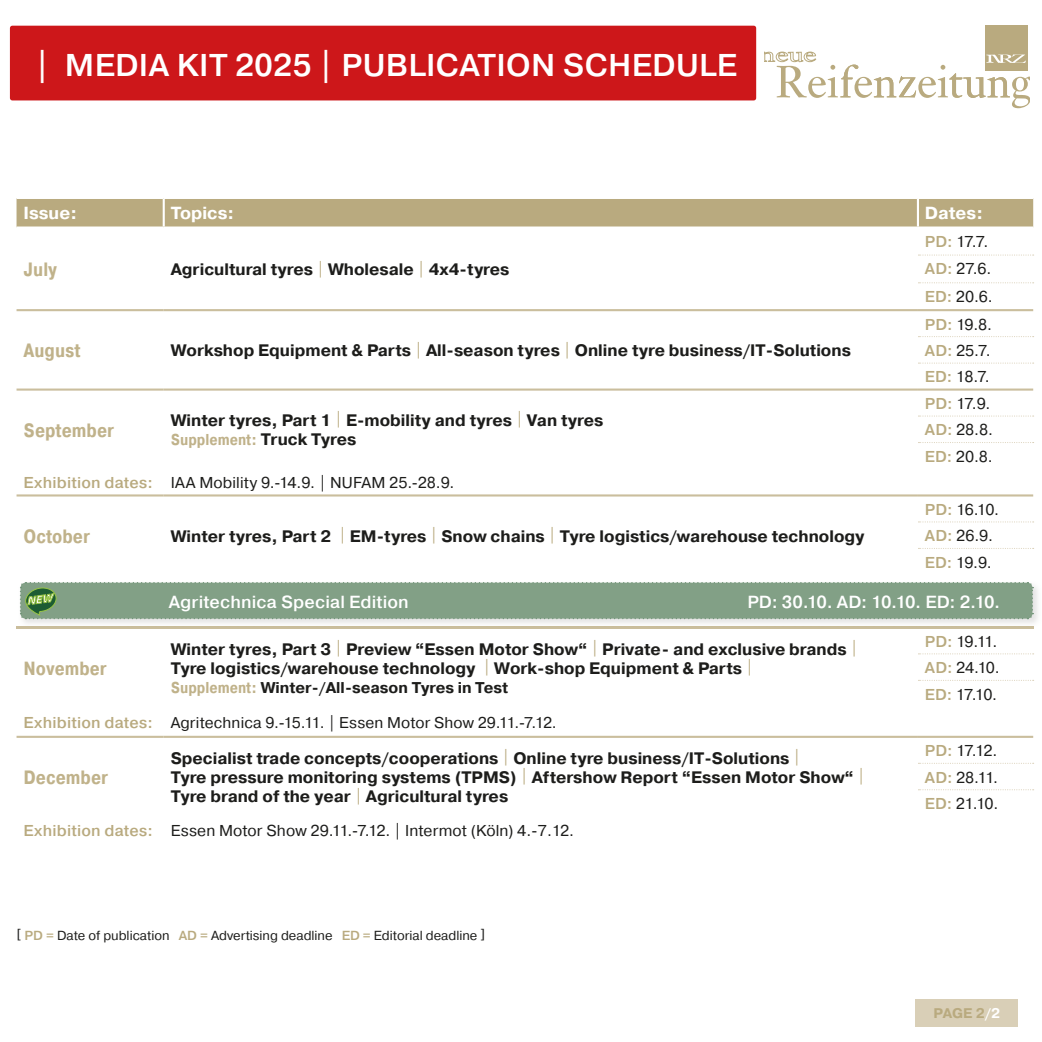
<style>
.page{position:relative;width:1042px;height:1042px;background:#fff}
.page>*{position:absolute;margin:0;border:0;box-sizing:border-box;transform-origin:0 0}
.t1{font:500 31.5px "Pragmatica";letter-spacing:.01em;color:#fff}
.t2{font:700 19.25px "Pragmatica Cond";color:#c0b28a}
.t3{font:700 19.07px "Pragmatica Cond";color:#c0b28a}
.t4{font:500 17.5px "Pragmatica";letter-spacing:.01em;color:#fff}
.t5{font:500 17.5px "Pragmatica";letter-spacing:-.025em;color:#fff}
.t6{font:700 17.5px "Pragmatica";color:#fff}
.t7{font:700 16.62px/19.2px "Pragmatica";color:#1d1d1b}
.t8{font:15.75px/26.4px "Pragmatica";letter-spacing:.005em;color:#1d1d1b}
.t9{font:15.75px/26.4px "Pragmatica";letter-spacing:-.04em;color:#1d1d1b}
.t10{font:700 15.75px "Pragmatica Cond";color:#c0b28a}
.t11{font:15.58px "Pragmatica";letter-spacing:.01em;color:#1d1d1b}
.t12{font:700 15.58px "Pragmatica";color:#1d1d1b}
.t13{font:700 14px "Pragmatica";color:#b9aa7f}
.t14{font:13.12px "Pragmatica";color:#1d1d1b}
.s1{font-weight:400;font-size:15.75px;color:#b9aa7f}
.s2{font-family:"Pragmatica";font-size:16.62px;color:#1d1d1b}
.s3{font-weight:500;color:#b9aa7f}
.s4{font-family:"Pragmatica Cond";font-size:15.75px;color:#c0b28a}
.s5{font-weight:500;font-size:15.75px;color:#b9aa7f}
.s6{color:#fff}
</style>
<div class="page">
<div style="left:10px;top:26px;width:746px;height:74px;background:#cd171a;border-radius:2px"></div>
<svg style="left:764px;top:25px;width:265px;height:84px"></svg>
<div style="left:915px;top:999px;width:103px;height:27px;background:#d9cfb7"></div>
<div style="left:17px;top:199px;width:1016px;height:27px;background:#b9aa7f"></div>
<hr style="left:164px;top:309px;width:754px;height:2px;background:#cabe9d">
<hr style="left:17px;top:626px;width:147px;height:2px;background:#cabe9d">
<hr style="left:17px;top:736px;width:147px;height:2px;background:#cabe9d">
<hr style="left:164px;top:736px;width:754px;height:2px;background:#cabe9d">
<hr style="left:17px;top:388px;width:147px;height:3px;background:#cabe9d">
<hr style="left:164px;top:388px;width:754px;height:3px;background:#cabe9d">
<hr style="left:17px;top:309px;width:147px;height:2px;background:#cabe9d">
<hr style="left:17px;top:494px;width:147px;height:2px;background:#cabe9d">
<hr style="left:164px;top:494px;width:754px;height:2px;background:#cabe9d">
<svg style="left:918px;top:254px;width:115px;height:2px"></svg>
<svg style="left:918px;top:282px;width:115px;height:1px"></svg>
<hr style="left:918px;top:309px;width:115px;height:2px;background:#cabe9d">
<svg style="left:918px;top:336px;width:115px;height:1px"></svg>
<svg style="left:918px;top:362px;width:115px;height:2px"></svg>
<svg style="left:918px;top:653px;width:115px;height:1px"></svg>
<svg style="left:918px;top:680px;width:115px;height:1px"></svg>
<hr style="left:918px;top:736px;width:115px;height:2px;background:#cabe9d">
<svg style="left:918px;top:763px;width:115px;height:1px"></svg>
<svg style="left:918px;top:789px;width:115px;height:1px"></svg>
<hr style="left:163px;top:199px;width:2px;height:27px;background:#fff">
<hr style="left:917px;top:199px;width:2px;height:27px;background:#fff">
<hr style="left:918px;top:388px;width:115px;height:3px;background:#cabe9d">
<svg style="left:918px;top:415px;width:115px;height:1px"></svg>
<svg style="left:918px;top:442px;width:115px;height:1px"></svg>
<hr style="left:918px;top:494px;width:115px;height:2px;background:#cabe9d">
<svg style="left:918px;top:521px;width:115px;height:1px"></svg>
<svg style="left:918px;top:548px;width:115px;height:1px"></svg>
<hr style="left:164px;top:626px;width:869px;height:2px;background:#c9bd9b">
<svg style="left:19px;top:582px;width:1014px;height:38px;background:#86a389"></svg>
<h1 class="t1" style="left:34px;top:46px;width:704px">| MEDIA KIT 2025 | PUBLICATION SCHEDULE</h1>
<p class="t6" style="left:24px;top:201px;width:55px">Issue:</p>
<p class="t6" style="left:171px;top:201px;width:65px">Topics:</p>
<p class="t6" style="left:925px;top:201px;width:60px">Dates:</p>
<p class="t2" style="left:24px;top:258px;width:35px">July</p>
<p class="t7" style="left:171px;top:260px;width:340px">Agricultural tyres <span class="s1">|</span> Wholesale <span class="s1">|</span> 4x4-tyres</p>
<p class="t2" style="left:24px;top:339px;width:59px">August</p>
<p class="t7" style="left:171px;top:341px;width:682px">Workshop Equipment &amp; Parts <span class="s1">|</span> All-season tyres <span class="s1">|</span> Online tyre business/IT-Solutions</p>
<p class="t2" style="left:24px;top:418px;width:92px">September</p>
<p class="t7" style="left:171px;top:411px;width:434px">Winter tyres, Part 1 <span class="s1">|</span> E-mobility and tyres <span class="s1">|</span> Van tyres</p>
<p class="t10" style="left:171px;top:430px;width:187px">Supplement: <span class="s2">Truck Tyres</span></p>
<p class="t8" style="left:24px;top:470px;width:432px"><span class="s3">Exhibition dates:</span> IAA Mobility 9.-14.9. | NUFAM 25.-28.9.</p>
<p class="t2" style="left:24px;top:524px;width:68px">October</p>
<p class="t7" style="left:171px;top:526px;width:695px">Winter tyres, Part 2 <span class="s1">|</span> EM-tyres <span class="s1">|</span> Snow chains <span class="s1">|</span> Tyre logistics/warehouse technology</p>
<p class="t8" style="left:925px;top:228px;width:69px;line-height:27.5px"><span class="s3">PD:</span> 17.7.<br><span class="s3">AD:</span> 27.6.<br><span class="s3">ED:</span> 20.6.</p>
<p class="t8" style="left:925px;top:311px;width:69px;text-align:justify"><span class="s3">PD:</span> 19.8.<br><span class="s3">AD:</span> 25.7.<br><span class="s3">ED:</span> 18.7.</p>
<p class="t8" style="left:925px;top:391px;width:69px"><span class="s3">PD:</span> 17.9.<br><span class="s3">AD:</span> 28.8.<br><span class="s3">ED:</span> 20.8.</p>
<p class="t8" style="left:925px;top:496px;width:76px"><span class="s3">PD:</span> 16.10.<br><span class="s3">AD:</span> 26.9.<br><span class="s3">ED:</span> 19.9.</p>
<p class="t3" style="left:24px;top:656px;width:84px">November</p>
<p class="t4" style="left:169px;top:590px;width:241px">Agritechnica Special Edition</p>
<p class="t5" style="left:747px;top:590px;width:254px">PD: 30.10. AD: 10.10. ED: 2.10.</p>
<p class="t7" style="left:171px;top:639px;width:688px">Winter tyres, Part 3 <span class="s1">|</span> Preview “Essen Motor Show“ <span class="s1">|</span> Private- and exclusive brands <span class="s1">|<br></span>Tyre logistics/warehouse technology <span class="s1">|</span> Work-shop Equipment &amp; Parts <span class="s1">|</span></p>
<p class="t12" style="left:171px;top:677px;width:339px"><span class="s4">Supplement:</span> Winter-/All-season Tyres in Test</p>
<p class="t9" style="left:925px;top:628px;width:76px"><span class="s3">PD:</span> 19.11.<br><span class="s3">AD:</span> 24.10.<br><span class="s3">ED:</span> 17.10.</p>
<p class="t11" style="left:24px;top:713px;width:535px"><span class="s5">Exhibition dates:</span> Agritechnica 9.-15.11. | Essen Motor Show 29.11.-7.12.</p>
<p class="t2" style="left:24px;top:765px;width:86px">December</p>
<p class="t7" style="left:171px;top:748px;width:696px">Specialist trade concepts/cooperations <span class="s1">|</span> Online tyre business/IT-Solutions <span class="s1">|<br></span>Tyre pressure monitoring systems (TPMS) <span class="s1">|</span> Aftershow Report “Essen Motor Show“ <span class="s1">|<br></span>Tyre brand of the year <span class="s1">|</span> Agricultural tyres</p>
<p class="t8" style="left:925px;top:738px;width:75px;text-align:justify"><span class="s3">PD:</span> 17.12.<br><span class="s3">AD:</span> 28.11.<br><span class="s3">ED:</span> 21.10.</p>
<p class="t8" style="left:24px;top:817px;width:552px"><span class="s3">Exhibition dates:</span> Essen Motor Show 29.11.-7.12. | Intermot (Köln) 4.-7.12.</p>
<p class="t14" style="left:17px;top:927px;width:470px">[ <span class="s3">PD =</span> Date of publication <span class="s3">AD =</span> Advertising deadline <span class="s3">ED =</span> Editorial deadline ]</p>
<p class="t13" style="left:933px;top:1004px;width:68px">PAGE 2<span class="s6">/2</span></p>
</div>
